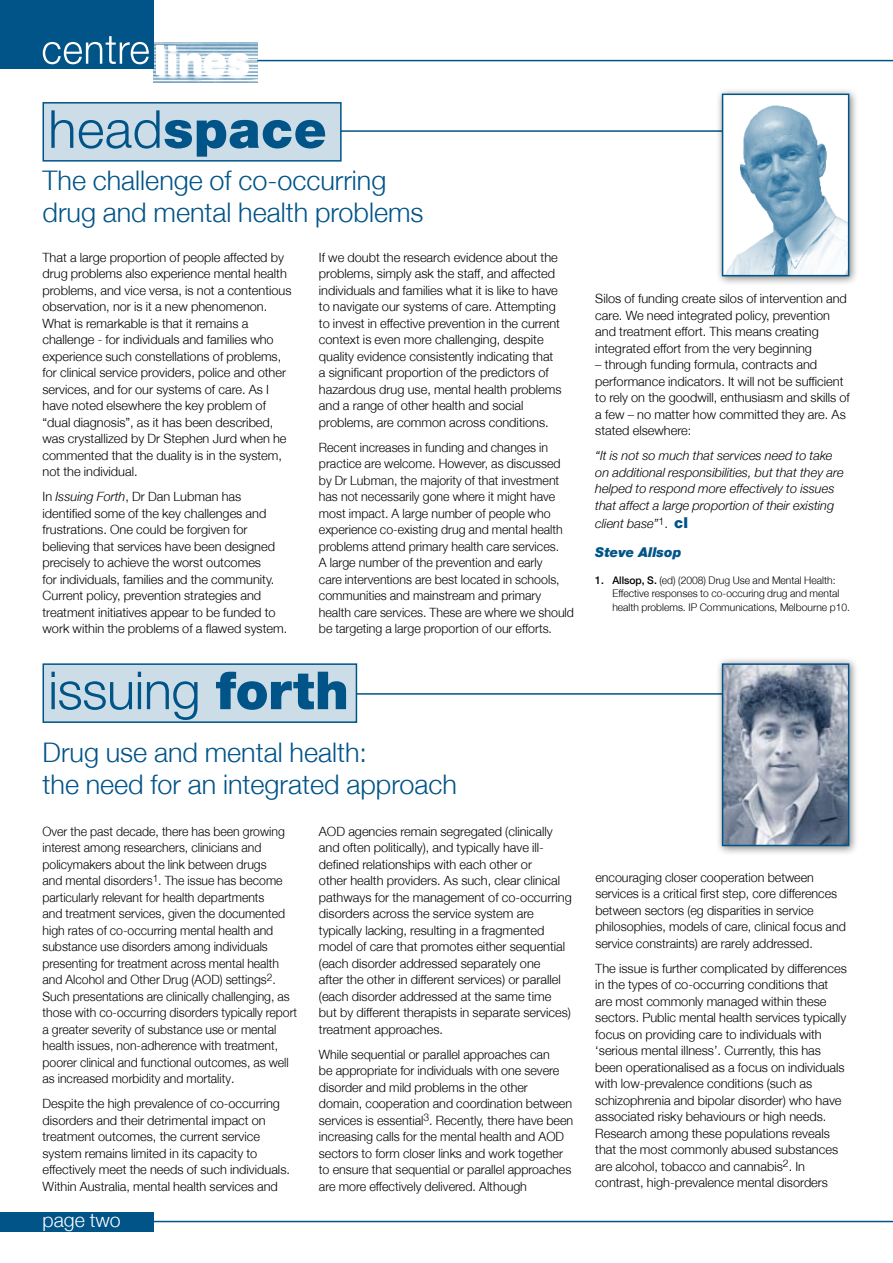
<style>
.page{position:relative;width:893px;height:1263px;background:#fff}
.page>*{position:absolute;margin:0;border:0;box-sizing:border-box;transform-origin:0 0}
.t1{font:300 52.5px "Helvetica Neue";letter-spacing:-.01em;color:#005488}
.t2{font:900 52.5px "Helvetica Neue";letter-spacing:.01em;color:#005488}
.t3{font:300 27px/32.4px "Helvetica Neue";color:#005488}
.t4{font:300 19.5px "Helvetica Neue";color:#fff}
.t5{font:italic 900 13.5px "Helvetica Neue";color:#005488}
.t6{font:300 12.75px/16.5px "Helvetica Neue";color:#000}
.t7{font:300 12.75px/16.5px "Helvetica Neue";color:#000;scale:.96 1}
.t8{font:italic 300 12.75px/16.5px "Helvetica Neue";color:#000}
.t9{font:300 10.5px/13.5px "Helvetica Neue";color:#000}
.s1{font-weight:300}
.s2{font-style:italic}
.s3{font-weight:900}
.s4{font-style:normal}
.s5{font-weight:900;font-style:normal;font-size:15px;color:#005488}
.s6{font-weight:500}
</style>
<div class="page">
<img style="left:153px;top:43px;width:104px;height:40px">
<div style="left:0;top:0;width:153px;height:68px;background:#005488"></div>
<svg style="left:43px;top:36px;width:106px;height:28px"></svg>
<div style="left:156px;top:45px;width:8px;height:30px;background:#fff"></div>
<svg style="left:168px;top:45px;width:81px;height:30px"></svg>
<hr style="left:257px;top:60px;width:636px;height:1px;background:#005488">
<div style="left:0;top:1212px;width:153px;height:19px;background:#005488"></div>
<hr style="left:149px;top:1221px;width:744px;height:1px;background:#005488">
<hr style="left:285px;top:130px;width:512px;height:2px;background:#005488">
<div style="left:43px;top:103px;width:298px;height:58px;background:#ccdde7"></div>
<div style="left:43px;top:102px;width:299px;height:60px;border:2px solid #005488"></div>
<div style="left:715px;top:87px;width:144px;height:199px;background:#000;opacity:.5"></div>
<img style="left:725px;top:97px;width:121px;height:176px">
<div style="left:722px;top:94px;width:127px;height:182px;border:2px solid #005488"></div>
<hr style="left:349px;top:693px;width:474px;height:2px;background:#005488">
<div style="left:43px;top:664px;width:313px;height:58px;background:#ccdde7"></div>
<div style="left:43px;top:663px;width:314px;height:60px;border:2px solid #005488"></div>
<div style="left:715px;top:657px;width:144px;height:199px;background:#000;opacity:.5"></div>
<img style="left:725px;top:666px;width:121px;height:177px">
<div style="left:722px;top:663px;width:127px;height:183px;border:2px solid #005488"></div>
<h1 class="t2" style="left:48px;top:98px;width:280px"><span class="s1">head</span>space</h1>
<h2 class="t3" style="left:43px;top:164px;width:383px">The challenge of co-occurring drug and mental health problems</h2>
<p class="t6" style="left:43px;top:249px;width:251px">That a large proportion of people affected by drug problems also experience mental health problems, and vice versa, is not a contentious observation, nor is it a new phenomenon.<br>What is remarkable is that it remains a challenge - for individuals and families who experience such constellations of problems, for clinical service providers, police and other services, and for our systems of care. As I have noted elsewhere the key problem of “dual diagnosis”, as it has been described, was crystallized by Dr Stephen Jurd when he commented that the duality is in the system, not the individual.</p>
<p class="t6" style="left:43px;top:488px;width:246px">In <span class="s2">Issuing Forth</span>, Dr Dan Lubman has identified some of the key challenges and frustrations. One could be forgiven for believing that services have been designed precisely to achieve the worst outcomes<br>for individuals, families and the community.<br>Current policy, prevention strategies and treatment initiatives appear to be funded to work within the problems of a flawed system.</p>
<p class="t6" style="left:319px;top:249px;width:244px">If we doubt the research evidence about the problems, simply ask the staff, and affected individuals and families what it is like to have to navigate our systems of care. Attempting to invest in effective prevention in the current context is even more challenging, despite quality evidence consistently indicating that a significant proportion of the predictors of hazardous drug use, mental health problems and a range of other health and social problems, are common across conditions.</p>
<p class="t6" style="left:319px;top:439px;width:257px">Recent increases in funding and changes in practice are welcome. However, as discussed by Dr Lubman, the majority of that investment has not necessarily gone where it might have most impact. A large number of people who experience co-existing drug and mental health problems attend primary health care services.<br>A large number of the prevention and early<br>care interventions are best located in schools, communities and mainstream and primary health care services. These are where we should be targeting a large proportion of our efforts.</p>
<h1 class="t1" style="left:48px;top:658px;width:302px">issuing <span class="s3">forth</span></h1>
<h2 class="t3" style="left:43px;top:736px;width:416px">Drug use and mental health:<br>the need for an integrated approach</h2>
<p class="t7" style="left:43px;top:823px;width:267px">Over the past decade, there has been growing interest among researchers, clinicians and policymakers about the link between drugs<br>and mental disorders<sup>1</sup>. The issue has become particularly relevant for health departments<br>and treatment services, given the documented high rates of co-occurring mental health and substance use disorders among individuals presenting for treatment across mental health and Alcohol and Other Drug (AOD) settings<sup>2</sup>.<br>Such presentations are clinically challenging, as those with co-occurring disorders typically report a greater severity of substance use or mental health issues, non-adherence with treatment, poorer clinical and functional outcomes, as well as increased morbidity and mortality.</p>
<p class="t6" style="left:43px;top:1095px;width:249px">Despite the high prevalence of co-occurring disorders and their detrimental impact on treatment outcomes, the current service system remains limited in its capacity to effectively meet the needs of such individuals.<br>Within Australia, mental health services and</p>
<h3 class="t4" style="left:43px;top:1208px;width:80px">page two</h3>
<p class="t6" style="left:319px;top:823px;width:254px">AOD agencies remain segregated (clinically and often politically), and typically have ill&shy;defined relationships with each other or<br>other health providers. As such, clear clinical pathways for the management of co-occurring disorders across the service system are typically lacking, resulting in a fragmented model of care that promotes either sequential (each disorder addressed separately one<br>after the other in different services) or parallel (each disorder addressed at the same time but by different therapists in separate services) treatment approaches.</p>
<p class="t6" style="left:319px;top:1046px;width:256px">While sequential or parallel approaches can<br>be appropriate for individuals with one severe disorder and mild problems in the other domain, cooperation and coordination between services is essential<sup>3</sup>. Recently, there have been increasing calls for the mental health and AOD sectors to form closer links and work together to ensure that sequential or parallel approaches are more effectively delivered. Although</p>
<p class="t6" style="left:595px;top:290px;width:253px">Silos of funding create silos of intervention and care. We need integrated policy, prevention and treatment effort. This means creating integrated effort from the very beginning</p>
<p class="t6" style="left:595px;top:356px;width:256px">– through funding formula, contracts and performance indicators. It will not be sufficient to rely on the goodwill, enthusiasm and skills of a few – no matter how committed they are. As stated elsewhere:</p>
<p class="t8" style="left:595px;top:447px;width:250px">“It is not so much that services need to take on additional responsibilities, but that they are helped to respond more effectively to issues that affect a large proportion of their existing</p>
<p class="t8" style="left:595px;top:515px;width:94px">client base”<sup>1</sup><span class="s4">.</span> <span class="s5">cl</span></p>
<p class="t5" style="left:595px;top:544px;width:88px">Steve Allsop</p>
<p class="t9" style="left:612px;top:573px;width:239px;text-indent:-17px"><span class="s6">1. Allsop, S.</span> (ed) (2008) Drug Use and Mental Health:<br>Effective responses to co-occuring drug and mental health problems. IP Communications, Melbourne p10.</p>
<p class="t6" style="left:595px;top:869px;width:252px">encouraging closer cooperation between services is a critical first step, core differences between sectors (eg disparities in service philosophies, models of care, clinical focus and service constraints) are rarely addressed.</p>
<p class="t6" style="left:595px;top:960px;width:253px">The issue is further complicated by differences in the types of co-occurring conditions that are most commonly managed within these sectors. Public mental health services typically focus on providing care to individuals with ‘serious mental illness’. Currently, this has been operationalised as a focus on individuals with low-prevalence conditions (such as schizophrenia and bipolar disorder) who have associated risky behaviours or high needs.<br>Research among these populations reveals that the most commonly abused substances are alcohol, tobacco and cannabis<sup>2</sup>. In contrast, high-prevalence mental disorders</p>
</div>
